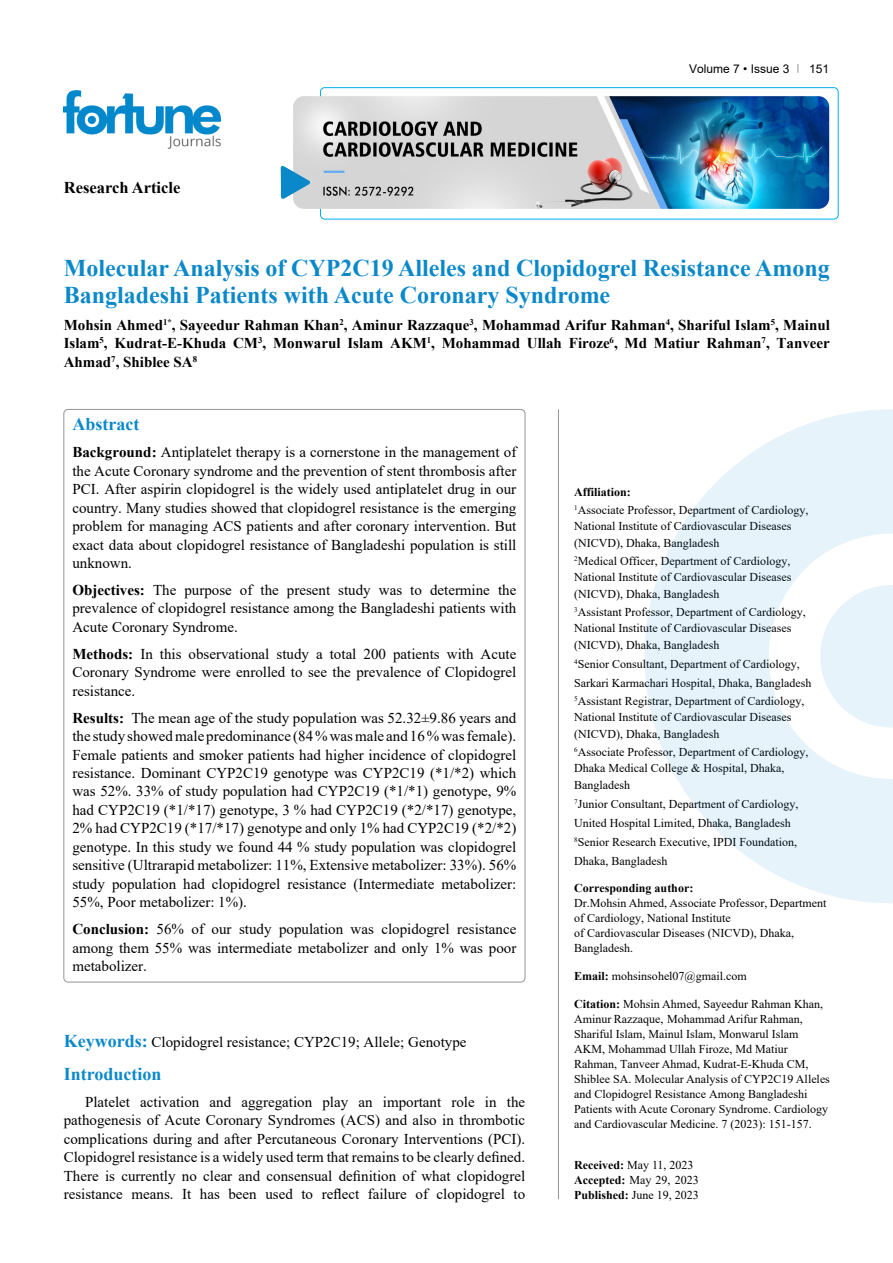
<style>
.page{position:relative;width:893px;height:1263px;background:#fff}
.page>*{position:absolute;margin:0;border:0;box-sizing:border-box;transform-origin:0 0}
.t1{font:700 24px/27px "Times New Roman";color:#0a88ca}
.t2{font:700 18px "Times New Roman";color:#0a88ca}
.t3{font:700 16.5px "Times New Roman";color:#000}
.t4{font:15px/18.5px "Times New Roman";color:#000;text-align:justify}
.t5{font:700 15px/18.5px "Times New Roman";color:#000;text-align:justify}
.t6{font:12px/15px "Times New Roman";color:#000}
.t7{font:700 12px "Times New Roman";color:#000}
.t8{font:12px "Arial";color:#000}
.s1{font-weight:700}
.s2{font-weight:700;font-size:18px;color:#0a88ca}
</style>
<div class="page">
<div style="left:320px;top:87px;width:518px;height:132px;border:1px solid #00aeef;border-radius:4px"></div>
<img style="left:64px;top:90px;width:157px;height:59px">
<img style="left:293px;top:96px;width:536px;height:113px">
<svg style="left:281px;top:166px;width:29px;height:33px"></svg>
<hr style="left:558px;top:409px;width:1px;height:790px;background:#939598">
<svg style="left:644px;top:409px;width:249px;height:494px;fill:#e6f3fa"></svg>
<svg style="left:820px;top:585px;width:73px;height:142px"></svg>
<p class="t3" style="left:64px;top:175px;width:118px">Research Article</p>
<p class="t8" style="left:689px;top:60px;width:102px">Volume 7 • Issue 3</p>
<p class="t8" style="left:809px;top:60px;width:22px">151</p>
<h1 class="t1" style="left:64px;top:254px;width:768px">Molecular Analysis of CYP2C19 Alleles and Clopidogrel Resistance Among<br>Bangladeshi Patients with Acute Coronary Syndrome</h1>
<p class="t5" style="left:64px;top:315px;width:768px">Mohsin Ahmed<sup>1*</sup>, Sayeedur Rahman Khan<sup>2</sup>, Aminur Razzaque<sup>3</sup>, Mohammad Arifur Rahman<sup>4</sup>, Shariful Islam<sup>5</sup>, Mainul Islam<sup>5</sup>, Kudrat-E-Khuda CM<sup>3</sup>, Monwarul Islam AKM<sup>1</sup>, Mohammad Ullah Firoze<sup>6</sup>, Md Matiur Rahman<sup>7</sup>, Tanveer Ahmad<sup>7</sup>, Shiblee SA<sup>8</sup></p>
<p class="t2" style="left:72px;top:411px;width:68px">Abstract</p>
<p class="t4" style="left:72px;top:442px;width:445px"><span class="s1">Background:</span> Antiplatelet therapy is a cornerstone in the management of the Acute Coronary syndrome and the prevention of stent thrombosis after PCI. After aspirin clopidogrel is the widely used antiplatelet drug in our country. Many studies showed that clopidogrel resistance is the emerging problem for managing ACS patients and after coronary intervention. But exact data about clopidogrel resistance of Bangladeshi population is still unknown.</p>
<p class="t4" style="left:72px;top:580px;width:445px"><span class="s1">Objectives:</span> The purpose of the present study was to determine the prevalence of clopidogrel resistance among the Bangladeshi patients with Acute Coronary Syndrome.</p>
<p class="t4" style="left:72px;top:644px;width:445px"><span class="s1">Methods:</span> In this observational study a total 200 patients with Acute Coronary Syndrome were enrolled to see the prevalence of Clopidogrel resistance.</p>
<p class="t4" style="left:72px;top:708px;width:445px"><span class="s1">Results:</span> The mean age of the study population was 52.32±9.86 years and the study showed male predominance (84 % was male and 16 % was female).<br>Female patients and smoker patients had higher incidence of clopidogrel resistance. Dominant CYP2C19 genotype was CYP2C19 (*1/*2) which was 52%. 33% of study population had CYP2C19 (*1/*1) genotype, 9% had CYP2C19 (*1/*17) genotype, 3 % had CYP2C19 (*2/*17) genotype, 2% had CYP2C19 (*17/*17) genotype and only 1% had CYP2C19 (*2/*2) genotype. In this study we found 44 % study population was clopidogrel sensitive (Ultrarapid metabolizer: 11%, Extensive metabolizer: 33%). 56% study population had clopidogrel resistance (Intermediate metabolizer:<br>55%, Poor metabolizer: 1%).</p>
<p class="t4" style="left:72px;top:919px;width:445px"><span class="s1">Conclusion:</span> 56% of our study population was clopidogrel resistance among them 55% was intermediate metabolizer and only 1% was poor metabolizer.</p>
<p class="t4" style="left:64px;top:1033px;width:404px"><span class="s2">Keywords:</span> Clopidogrel resistance; CYP2C19; Allele; Genotype</p>
<p class="t2" style="left:64px;top:1061px;width:99px">Introduction</p>
<p class="t4" style="left:64px;top:1092px;width:463px;text-indent:21px">Platelet activation and aggregation play an important role in the pathogenesis of Acute Coronary Syndromes (ACS) and also in thrombotic complications during and after Percutaneous Coronary Interventions (PCI).<br>Clopidogrel resistance is a widely used term that remains to be clearly defined.<br>There is currently no clear and consensual definition of what clopidogrel resistance means. It has been used to reflect failure of clopidogrel to</p>
<p class="t6" style="left:574px;top:482px;width:236px;line-height:18.5px"><span class="s1">Affiliation:<br></span><sup>1</sup>Associate Professor, Department of Cardiology,</p>
<p class="t6" style="left:574px;top:517px;width:219px;line-height:17px">National Institute of Cardiovascular Diseases (NICVD), Dhaka, Bangladesh</p>
<p class="t6" style="left:574px;top:553px;width:219px;line-height:15.6px"><sup>2</sup>Medical Officer, Department of Cardiology,<br>National Institute of Cardiovascular Diseases</p>
<p class="t6" style="left:574px;top:584px;width:233px;line-height:18.5px">(NICVD), Dhaka, Bangladesh<br><sup>3</sup>Assistant Professor, Department of Cardiology,</p>
<p class="t6" style="left:574px;top:619px;width:219px;line-height:17px">National Institute of Cardiovascular Diseases (NICVD), Dhaka, Bangladesh</p>
<p class="t6" style="left:574px;top:654px;width:239px;line-height:18.8px"><sup>4</sup>Senior Consultant, Department of Cardiology,<br>Sarkari Karmachari Hospital, Dhaka, Bangladesh<br><sup>5</sup>Assistant Registrar, Department of Cardiology,</p>
<p class="t6" style="left:574px;top:708px;width:219px;line-height:17px">National Institute of Cardiovascular Diseases (NICVD), Dhaka, Bangladesh</p>
<p class="t6" style="left:574px;top:744px;width:236px;line-height:15.6px"><sup>6</sup>Associate Professor, Department of Cardiology,<br>Dhaka Medical College &amp; Hospital, Dhaka,</p>
<p class="t6" style="left:574px;top:775px;width:226px;line-height:19px">Bangladesh<br><sup>7</sup>Junior Consultant, Department of Cardiology, United Hospital Limited, Dhaka, Bangladesh <sup>8</sup>Senior Research Executive, IPDI Foundation, Dhaka, Bangladesh</p>
<p class="t7" style="left:574px;top:880px;width:121px">Corresponding author:</p>
<p class="t6" style="left:574px;top:895px;width:254px">Dr.Mohsin Ahmed, Associate Professor, Department of Cardiology, National Institute<br>of Cardiovascular Diseases (NICVD), Dhaka, Bangladesh.</p>
<p class="t6" style="left:574px;top:968px;width:174px"><span class="s1">Email:</span> mohsinsohel07@gmail.com</p>
<p class="t6" style="left:574px;top:996px;width:257px"><span class="s1">Citation:</span> Mohsin Ahmed, Sayeedur Rahman Khan, Aminur Razzaque, Mohammad Arifur Rahman, Shariful Islam, Mainul Islam, Monwarul Islam AKM, Mohammad Ullah Firoze, Md Matiur Rahman, Tanveer Ahmad, Kudrat-E-Khuda CM, Shiblee SA. Molecular Analysis of CYP2C19 Alleles and Clopidogrel Resistance Among Bangladeshi Patients with Acute Coronary Syndrome. Cardiology and Cardiovascular Medicine. 7 (2023): 151-157.</p>
<p class="t6" style="left:574px;top:1157px;width:126px"><span class="s1">Received:</span> May 11, 2023<br><span class="s1">Accepted:</span> May 29, 2023<br><span class="s1">Published:</span> June 19, 2023</p>
</div>
